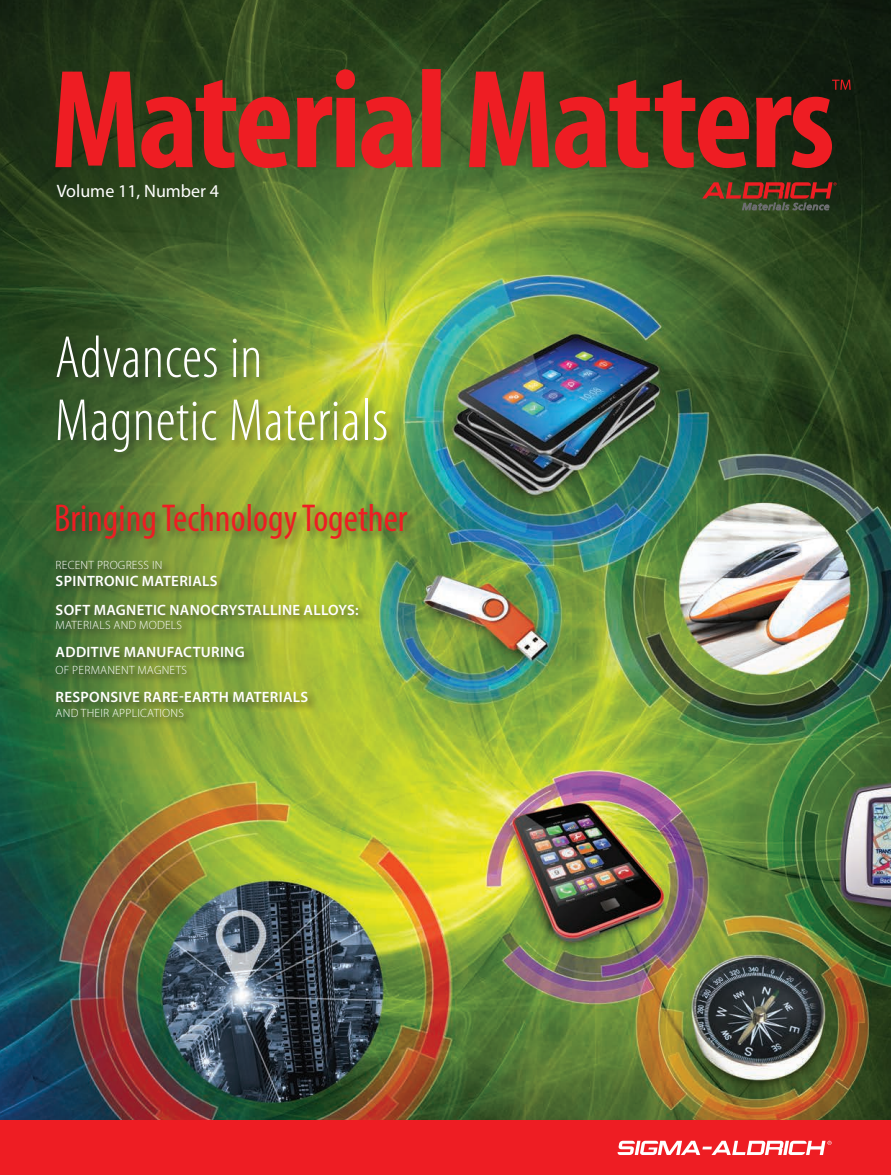
<style>
.page{position:relative;width:891px;height:1175px;background:#fff}
.page>*{position:absolute;margin:0;border:0;box-sizing:border-box;transform-origin:0 0}
.t1{font:300 condensed 60px/63px "Myriad Pro";letter-spacing:.01em;color:#fff}
.t2{font:condensed 39px "Myriad Pro";color:#ee1d23}
.t3{font:18px "Myriad Pro";color:#fff}
.t4{font:600 15px/28.5px "Myriad Pro";letter-spacing:.02em;color:#fff}
.t5{font:300 12px "Myriad Pro";letter-spacing:.02em;color:#fff}
</style>
<div class="page">
<img style="left:0;top:0;width:891px;height:1120px">
<svg style="left:55px;top:69px;width:777px;height:99px;background:#883120"></svg>
<svg style="left:832px;top:80px;width:19px;height:10px"></svg>
<svg style="left:702px;top:182px;width:135px;height:28px;background:#653b26"></svg>
<div style="left:0;top:1120px;width:891px;height:54px;background:#ee1d23"></div>
<svg style="left:618px;top:1140px;width:214px;height:15px"></svg>
<div style="left:55px;top:333px;width:343px;height:130px;background:#231f20;opacity:.35"></div>
<div style="left:54px;top:502px;width:364px;height:48px;background:#231f20;opacity:.35"></div>
<div style="left:54px;top:559px;width:315px;height:168px;background:#231f20;opacity:.35"></div>
<p class="t3" style="left:57px;top:180px;width:164px">Volume 11, Number 4</p>
<h1 class="t1" style="left:55px;top:325px;width:335px">Advances in<br>Magnetic Materials</h1>
<h2 class="t2" style="left:54px;top:494px;width:355px">Bringing Technology Together</h2>
<p class="t5" style="left:56px;top:558px;width:108px">RECENT PROGRESS IN</p>
<p class="t4" style="left:56px;top:566px;width:305px">SPINTRONIC MATERIALS<br>SOFT MAGNETIC NANOCRYSTALLINE ALLOYS:</p>
<p class="t5" style="left:56px;top:617px;width:128px">MATERIALS AND MODELS</p>
<p class="t4" style="left:56px;top:637px;width:191px">ADDITIVE MANUFACTURING</p>
<p class="t5" style="left:56px;top:662px;width:133px">OF PERMANENT MAGNETS</p>
<p class="t4" style="left:56px;top:682px;width:254px">RESPONSIVE RARE-EARTH MATERIALS</p>
<p class="t5" style="left:56px;top:705px;width:130px">AND THEIR APPLICATIONS</p>
</div>
